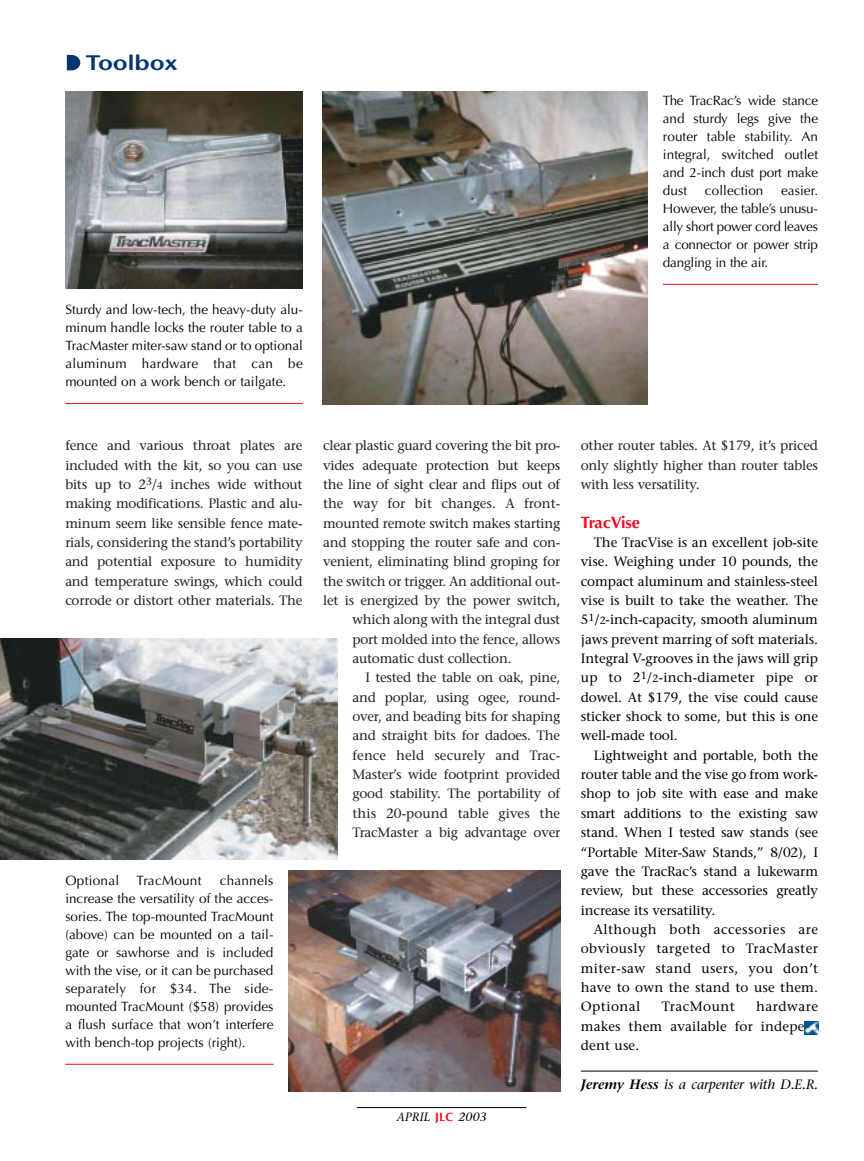
<style>
.page{position:relative;width:864px;height:1161px;background:#fff}
.page>*{position:absolute;margin:0;border:0;box-sizing:border-box;transform-origin:0 0}
.t1{font:600 21px "Stone Sans";letter-spacing:-.01em;color:#003771;scale:1.18 1}
.t2{font:700 16.5px "Optima";letter-spacing:-.005em;color:#f00a1e}
.t3{font:13.5px/19.4px "Stone Serif";letter-spacing:-.015em;color:#231f1f;text-align:justify}
.t4{font:13.5px/19.4px "Stone Serif";letter-spacing:.01em;color:#000;text-align:justify}
.t5{font:13.5px/18px "Optima";color:#000;text-align:justify}
.t6{font:13.5px "Stone Serif";letter-spacing:.005em;color:#231f1f}
.t7{font:italic 13.5px "Stone Serif";letter-spacing:-.005em;color:#000}
.t8{font:13.5px "Optima";letter-spacing:.02em;color:#000}
.t9{font:13.5px "Stone Serif";letter-spacing:.035em;color:#000}
.t10{font:italic 12px "Stone Serif";letter-spacing:.015em;color:#000}
.s1{font-size:10.5px}
.s2{font-family:"Optima";font-weight:700;font-style:normal;color:#f00a1e}
.s3{font-weight:600}
</style>
<div class="page">
<hr style="left:581px;top:1071px;width:237px;height:1px;background:#000">
<hr style="left:357px;top:1107px;width:169px;height:1px;background:#000">
<svg style="left:67px;top:55px;width:13px;height:15px"></svg>
<hr style="left:65px;top:1064px;width:208px;height:1px;background:#f00a1e">
<img style="left:0;top:639px;width:338px;height:220px">
<hr style="left:663px;top:284px;width:155px;height:1px;background:#f00a1e">
<img style="left:323px;top:91px;width:325px;height:314px">
<img style="left:288px;top:871px;width:272px;height:220px">
<hr style="left:65px;top:403px;width:238px;height:1px;background:#f00a1e">
<img style="left:65px;top:91px;width:238px;height:198px">
<svg style="left:805px;top:1021px;width:13px;height:13px"></svg>
<h1 class="t1" style="left:86px;top:55px;width:79px">Toolbox</h1>
<p class="t5" style="left:65px;top:302px;width:239px">Sturdy and low-tech, the heavy-duty alu&shy;minum handle locks the router table to a TracMaster miter-saw stand or to optional aluminum hardware that can be mounted on a work bench or tailgate.</p>
<p class="t5" style="left:663px;top:92px;width:157px">The TracRac’s wide stance and sturdy legs give the router table stability. An integral, switched outlet and 2-inch dust port make dust</p>
<p class="t5" style="left:705px;top:182px;width:60px">collection</p>
<p class="t5" style="left:663px;top:182px;width:157px;text-indent:118px">easier.<br>However, the table’s unusu&shy;ally short power cord leaves a connector or power strip dangling in the air.</p>
<p class="t3" style="left:65px;top:437px;width:239px">fence and various throat plates are included with the kit, so you can use bits up to 2<sup>3</sup>/<span class="s1">4</span> inches wide without making modifications. Plastic and alu&shy;minum seem like sensible fence mate&shy;rials, considering the stand’s portability and potential exposure to humidity and temperature swings, which could corrode or distort other materials. The</p>
<p class="t3" style="left:323px;top:437px;width:239px">clear plastic guard covering the bit pro-</p>
<p class="t3" style="left:323px;top:457px;width:239px">vides adequate protection but keeps</p>
<p class="t3" style="left:323px;top:476px;width:239px">the line of sight clear and flips out of</p>
<p class="t3" style="left:323px;top:495px;width:239px">the way for bit changes. A front-</p>
<p class="t3" style="left:323px;top:515px;width:239px">mounted remote switch makes starting</p>
<p class="t3" style="left:323px;top:534px;width:239px">and stopping the router safe and con-</p>
<p class="t3" style="left:323px;top:553px;width:239px">venient, eliminating blind groping for</p>
<p class="t3" style="left:323px;top:573px;width:239px">the switch or trigger. An additional out-</p>
<p class="t3" style="left:323px;top:592px;width:239px">let is energized by the power switch,</p>
<p class="t3" style="left:352px;top:611px;width:209px">which along with the integral dust</p>
<p class="t3" style="left:352px;top:631px;width:209px">port molded into the fence, allows</p>
<p class="t3" style="left:352px;top:650px;width:161px">automatic dust collection.</p>
<p class="t3" style="left:365px;top:669px;width:196px">I tested the table on oak, pine,</p>
<p class="t3" style="left:352px;top:689px;width:209px">and poplar, using ogee, round-</p>
<p class="t3" style="left:352px;top:708px;width:209px">over, and beading bits for shaping</p>
<p class="t3" style="left:352px;top:727px;width:209px">and straight bits for dadoes. The</p>
<p class="t6" style="left:352px;top:750px;width:209px">fence held securely and Trac-</p>
<p class="t3" style="left:352px;top:766px;width:209px">Master’s wide footprint provided</p>
<p class="t3" style="left:352px;top:786px;width:209px">good stability. The portability of</p>
<p class="t6" style="left:352px;top:808px;width:209px">this 20-pound table gives the</p>
<p class="t3" style="left:352px;top:824px;width:209px">TracMaster a big advantage over</p>
<p class="t5" style="left:65px;top:872px;width:210px;text-indent:155px">channels increase the versatility of the acces&shy;sories. The top-mounted TracMount (above) can be mounted on a tail&shy;gate or sawhorse and is included with the vise, or it can be purchased separately for $34. The side&shy;mounted TracMount ($58) provides a flush surface that won’t interfere with bench-top projects (right).</p>
<p class="t8" style="left:65px;top:874px;width:55px">Optional</p>
<p class="t8" style="left:137px;top:874px;width:66px">TracMount</p>
<p class="t10" style="left:397px;top:1112px;width:91px">APRIL <span class="s2">JLC</span> 2003</p>
<p class="t3" style="left:581px;top:437px;width:239px">other router tables. At $179, it’s priced only slightly higher than router tables with less versatility.</p>
<p class="t2" style="left:581px;top:515px;width:61px">TracVise</p>
<p class="t4" style="left:581px;top:534px;width:239px;text-indent:13px">The TracVise is an excellent job-site vise. Weighing under 10 pounds, the compact aluminum and stainless-steel vise is built to take the weather. The 5<sup>1</sup>/<span class="s1">2</span>-inch-capacity, smooth aluminum jaws prevent marring of soft materials.<br>Integral V-grooves in the jaws will grip up to 2<sup>1</sup>/<span class="s1">2</span>-inch-diameter pipe or dowel. At $179, the vise could cause sticker shock to some, but this is one well-made tool.</p>
<p class="t4" style="left:581px;top:747px;width:239px;text-indent:13px">Lightweight and portable, both the router table and the vise go from work&shy;shop to job site with ease and make smart additions to the existing saw stand. When I tested saw stands (see “Portable Miter-Saw Stands,” 8/02), I gave the TracRac’s stand a lukewarm review, but these accessories greatly increase its versatility.</p>
<p class="t4" style="left:581px;top:921px;width:239px;text-indent:13px">Although both accessories are obviously targeted to TracMaster miter-saw stand users, you don’t have to own the stand to use them.<br>Optional</p>
<p class="t4" style="left:581px;top:998px;width:239px;text-indent:175px">hardware makes them available for indepen&shy;dent use.</p>
<p class="t7" style="left:581px;top:1079px;width:239px"><span class="s3">Jeremy Hess</span> is a carpenter with D.E.R.</p>
<p class="t9" style="left:662px;top:1001px;width:74px">TracMount</p>
</div>
